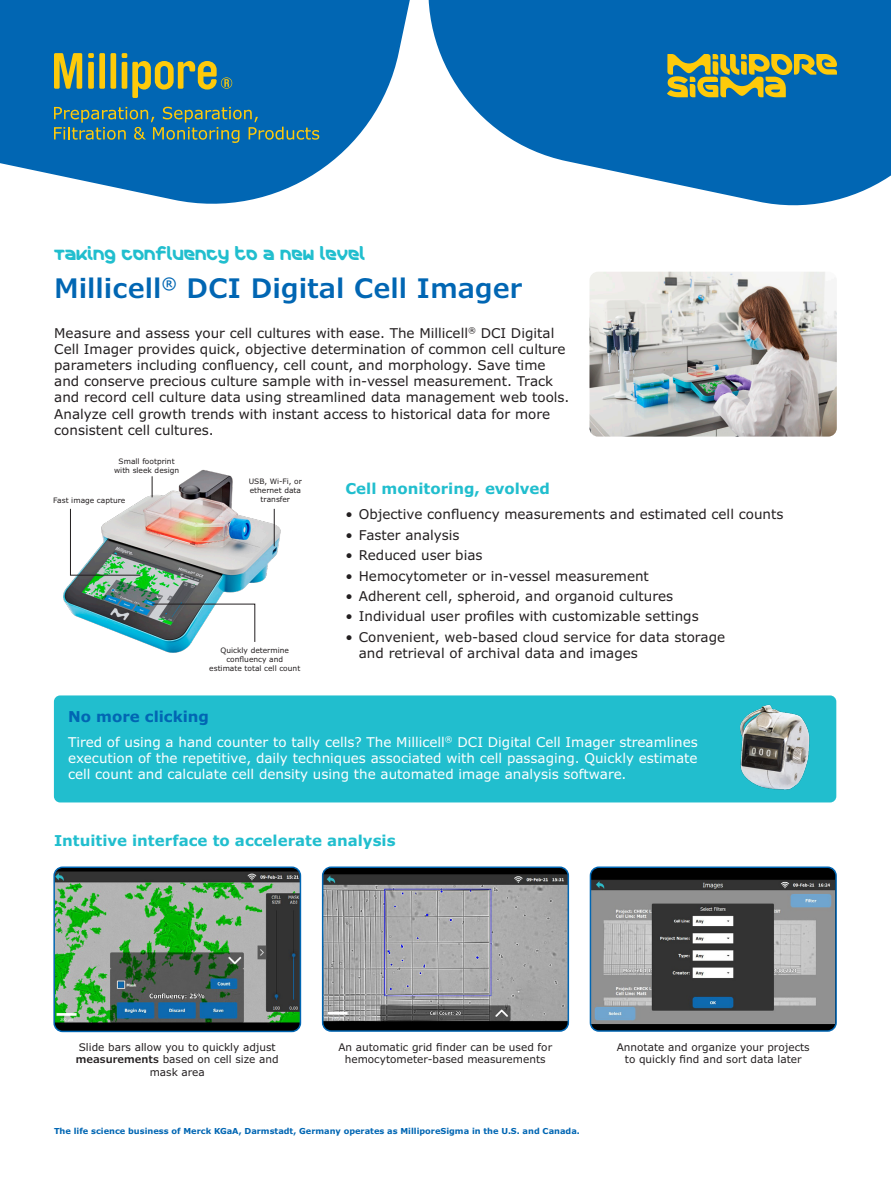
<style>
.page{position:relative;width:891px;height:1188px;background:#fff}
.page>*{position:absolute;margin:0;border:0;box-sizing:border-box;transform-origin:0 0}
.t1{font:600 27px "Verdana Pro";color:#0166b3}
.t2{font:700 15px "Verdana Pro";color:#21bece}
.t3{font:15px "Merck";color:#21bece}
.t4{font:700 15px "Verdana Pro";color:#0166b3}
.t5{font:13.5px/16.2px "Verdana Pro";color:#231f20}
.t6{font:13.5px/16.2px "Verdana Pro";color:#fff;text-align:justify}
.t7{font:10.5px/12.6px "Verdana Pro";color:#231f20;text-align:center}
.t8{font:700 8.25px "Verdana Pro";color:#0166b3}
.t9{font:7.5px/9px "Verdana Pro";color:#231f20;text-align:center}
.s1{font-weight:600}
</style>
<div class="page">
<svg style="left:0;top:0;width:410px;height:204px;fill:#0166b3"></svg>
<svg style="left:428px;top:0;width:463px;height:206px;fill:#0166b3"></svg>
<svg style="left:122px;top:53px;width:110px;height:45px;background:#50857d"></svg>
<div style="left:111px;top:53px;width:5px;height:36px;background:#feca0a"></div>
<div style="left:99px;top:53px;width:6px;height:36px;background:#feca0a"></div>
<div style="left:88px;top:62px;width:6px;height:27px;background:#feca0a"></div>
<svg style="left:88px;top:53px;width:6px;height:5px"></svg>
<svg style="left:54px;top:53px;width:28px;height:36px"></svg>
<svg style="left:54px;top:107px;width:265px;height:36px;background:#2d7795"></svg>
<img style="left:54px;top:867px;width:246px;height:164px">
<div style="left:53px;top:867px;width:248px;height:165px;border:2px solid #0166b3;border-radius:8px"></div>
<img style="left:323px;top:867px;width:245px;height:164px">
<div style="left:322px;top:867px;width:247px;height:165px;border:2px solid #0166b3;border-radius:8px"></div>
<img style="left:590px;top:867px;width:246px;height:164px">
<div style="left:590px;top:867px;width:247px;height:165px;border:2px solid #0166b3;border-radius:8px"></div>
<img style="left:590px;top:272px;width:247px;height:165px">
<div style="left:54px;top:695px;width:782px;height:107px;background:#21bece;border-radius:6px"></div>
<img style="left:740px;top:704px;width:70px;height:86px">
<img style="left:63px;top:469px;width:218px;height:184px">
<svg style="left:70px;top:508px;width:71px;height:68px"></svg>
<svg style="left:152px;top:476px;width:1px;height:21px"></svg>
<hr style="left:274px;top:509px;width:1px;height:37px;background:#231f20">
<svg style="left:152px;top:603px;width:103px;height:40px"></svg>
<svg style="left:667px;top:54px;width:170px;height:43px;background:#7f975e"></svg>
<p class="t3" style="left:54px;top:245px;width:313px">TAKING CONFLUENCY TO A NEW LEVEL</p>
<h1 class="t1" style="left:54px;top:271px;width:470px">Millicell<sup>®</sup> DCI Digital Cell Imager</h1>
<p class="t5" style="left:54px;top:325px;width:517px">Measure and assess your cell cultures with ease. The Millicell<sup>®</sup> DCI Digital Cell Imager provides quick, objective determination of common cell culture parameters including confluency, cell count, and morphology. Save time and conserve precious culture sample with in-vessel measurement. Track and record cell culture data using streamlined data management web tools.<br>Analyze cell growth trends with instant access to historical data for more consistent cell cultures.</p>
<p class="t9" style="left:114px;top:457px;width:67px">Small footprint with sleek design</p>
<p class="t9" style="left:53px;top:496px;width:74px">Fast image capture</p>
<p class="t9" style="left:249px;top:477px;width:55px">USB, Wi-Fi, or ethernet data transfer</p>
<p class="t9" style="left:209px;top:646px;width:93px">Quickly determine confluency and estimate total cell count</p>
<p class="t2" style="left:345px;top:479px;width:206px">Cell monitoring, evolved</p>
<p class="t5" style="left:345px;top:506px;width:440px">• Objective confluency measurements and estimated cell counts</p>
<p class="t5" style="left:345px;top:527px;width:116px">• Faster analysis</p>
<p class="t5" style="left:345px;top:547px;width:139px">• Reduced user bias</p>
<p class="t5" style="left:345px;top:568px;width:305px">• Hemocytometer or in-vessel measurement</p>
<p class="t5" style="left:345px;top:588px;width:329px">• Adherent cell, spheroid, and organoid cultures</p>
<p class="t5" style="left:345px;top:609px;width:355px">• Individual user profiles with customizable settings</p>
<p class="t5" style="left:359px;top:629px;width:368px;text-indent:-14px">• Convenient, web-based cloud service for data storage and retrieval of archival data and images</p>
<p class="t4" style="left:68px;top:706px;width:143px">No more clicking</p>
<p class="t6" style="left:68px;top:734px;width:631px">Tired of using a hand counter to tally cells? The Millicell<sup>®</sup> DCI Digital Cell Imager streamlines execution of the repetitive, daily techniques associated with cell passaging. Quickly estimate cell count and calculate cell density using the automated image analysis software.</p>
<p class="t2" style="left:54px;top:831px;width:343px">Intuitive interface to accelerate analysis</p>
<p class="t7" style="left:76px;top:1041px;width:204px">Slide bars allow you to quickly adjust <span class="s1">measurements</span> based on cell size and mask area</p>
<p class="t7" style="left:338px;top:1041px;width:215px">An automatic grid finder can be used for hemocytometer-based measurements</p>
<p class="t7" style="left:617px;top:1041px;width:195px">Annotate and organize your projects to quickly find and sort data later</p>
<p class="t8" style="left:54px;top:1126px;width:527px">The life science business of Merck KGaA, Darmstadt, Germany operates as MilliporeSigma in the U.S. and Canada.</p>
</div>
